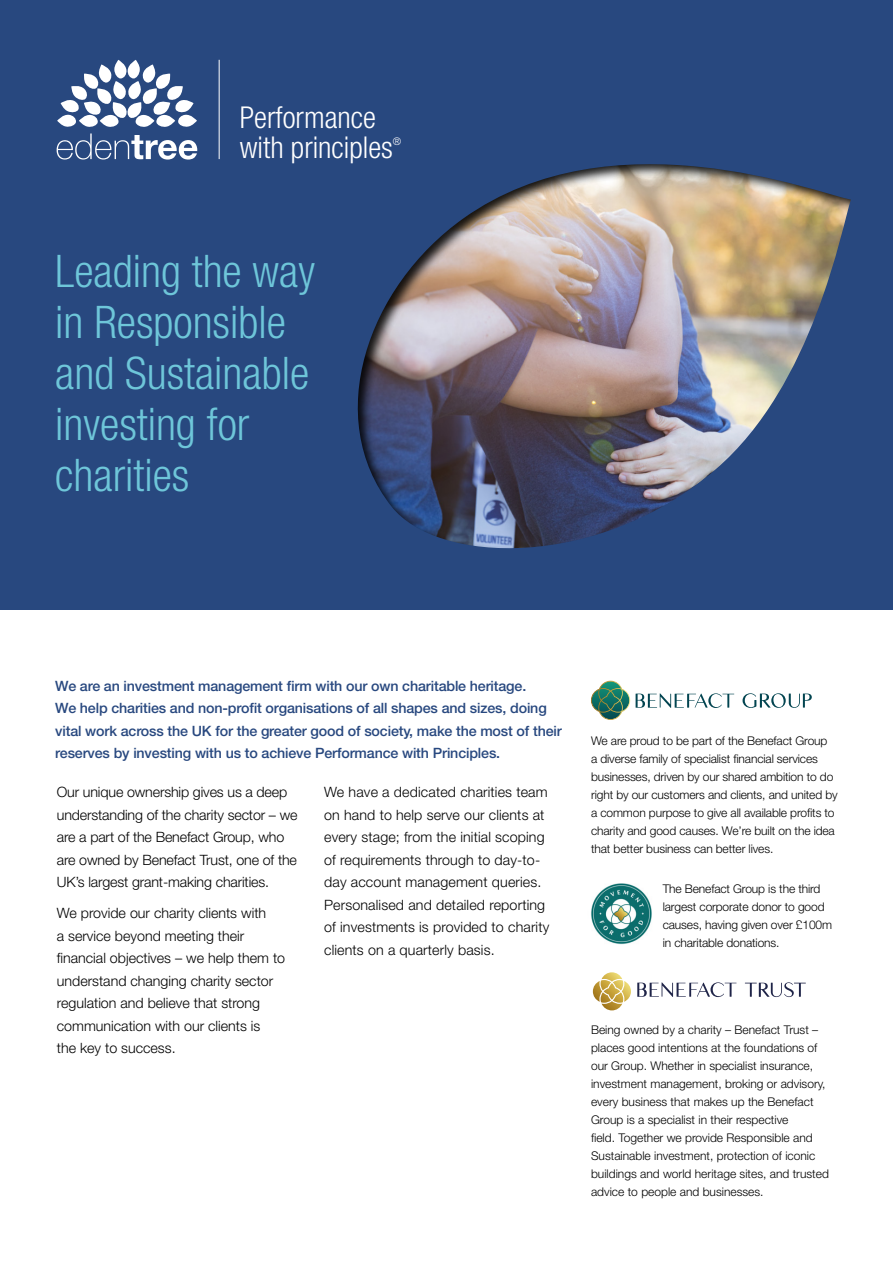
<style>
.page{position:relative;width:893px;height:1263px;background:#fff}
.page>*{position:absolute;margin:0;border:0;box-sizing:border-box;transform-origin:0 0}
.t1{font:300 condensed 45px/51px "Helvetica Neue LT Pro";color:#6ec6d9}
.t2{font:300 condensed 30.15px/30.2px "Helvetica Neue LT Pro";color:#fff}
.t3{font:300 14.25px/22.5px "Helvetica Neue LT Pro";color:#000}
.t4{font:500 14.25px/22.5px "Helvetica Neue LT Pro";letter-spacing:-.01em;color:#28487f}
.t5{font:300 12px/18px "Helvetica Neue LT Pro";letter-spacing:-.01em;color:#000}
.t6{font:300 condensed 10.5px "Helvetica Neue LT Pro";color:#fff}
</style>
<div class="page">
<img style="left:0;top:0;width:893px;height:610px">
<svg style="left:636px;top:693px;width:98px;height:15px"></svg>
<svg style="left:742px;top:693px;width:70px;height:15px"></svg>
<svg style="left:591px;top:681px;width:39px;height:39px"></svg>
<svg style="left:637px;top:982px;width:100px;height:15px"></svg>
<svg style="left:745px;top:982px;width:61px;height:15px"></svg>
<svg style="left:593px;top:972px;width:38px;height:38px"></svg>
<svg style="left:57px;top:60px;width:140px;height:100px"></svg>
<hr style="left:219px;top:60px;width:1px;height:99px;background:#fff">
<img style="left:591px;top:883px;width:61px;height:62px">
<h2 class="t2" style="left:240px;top:102px;width:155px">Performance with principles</h2>
<p class="t6" style="left:393px;top:135px;width:10px">®</p>
<h1 class="t1" style="left:55px;top:245px;width:261px">Leading the way in Responsible and Sustainable investing for charities</h1>
<p class="t4" style="left:55px;top:674px;width:508px">We are an investment management firm with our own charitable heritage.<br>We help charities and non-profit organisations of all shapes and sizes, doing vital work across the UK for the greater good of society, make the most of their reserves by investing with us to achieve Performance with Principles.</p>
<p class="t3" style="left:57px;top:781px;width:242px">Our unique ownership gives us a deep understanding of the charity sector – we are a part of the Benefact Group, who are owned by Benefact Trust, one of the UK’s largest grant-making charities.</p>
<p class="t3" style="left:57px;top:902px;width:230px">We provide our charity clients with<br>a service beyond meeting their financial objectives – we help them to understand changing charity sector regulation and believe that strong communication with our clients is<br>the key to success.</p>
<p class="t3" style="left:324px;top:781px;width:227px">We have a dedicated charities team on hand to help serve our clients at every stage; from the initial scoping of requirements through to day-to&shy;day account management queries.<br>Personalised and detailed reporting of investments is provided to charity clients on a quarterly basis.</p>
<p class="t5" style="left:591px;top:731px;width:248px">We are proud to be part of the Benefact Group<br>a diverse family of specialist financial services businesses, driven by our shared ambition to do right by our customers and clients, and united by a common purpose to give all available profits to charity and good causes. We’re built on the idea that better business can better lives.</p>
<p class="t5" style="left:663px;top:880px;width:171px">The Benefact Group is the third largest corporate donor to good causes, having given over £100m in charitable donations.</p>
<p class="t5" style="left:591px;top:1020px;width:239px">Being owned by a charity – Benefact Trust – places good intentions at the foundations of our Group. Whether in specialist insurance, investment management, broking or advisory, every business that makes up the Benefact Group is a specialist in their respective<br>field. Together we provide Responsible and Sustainable investment, protection of iconic buildings and world heritage sites, and trusted advice to people and businesses.</p>
</div>
